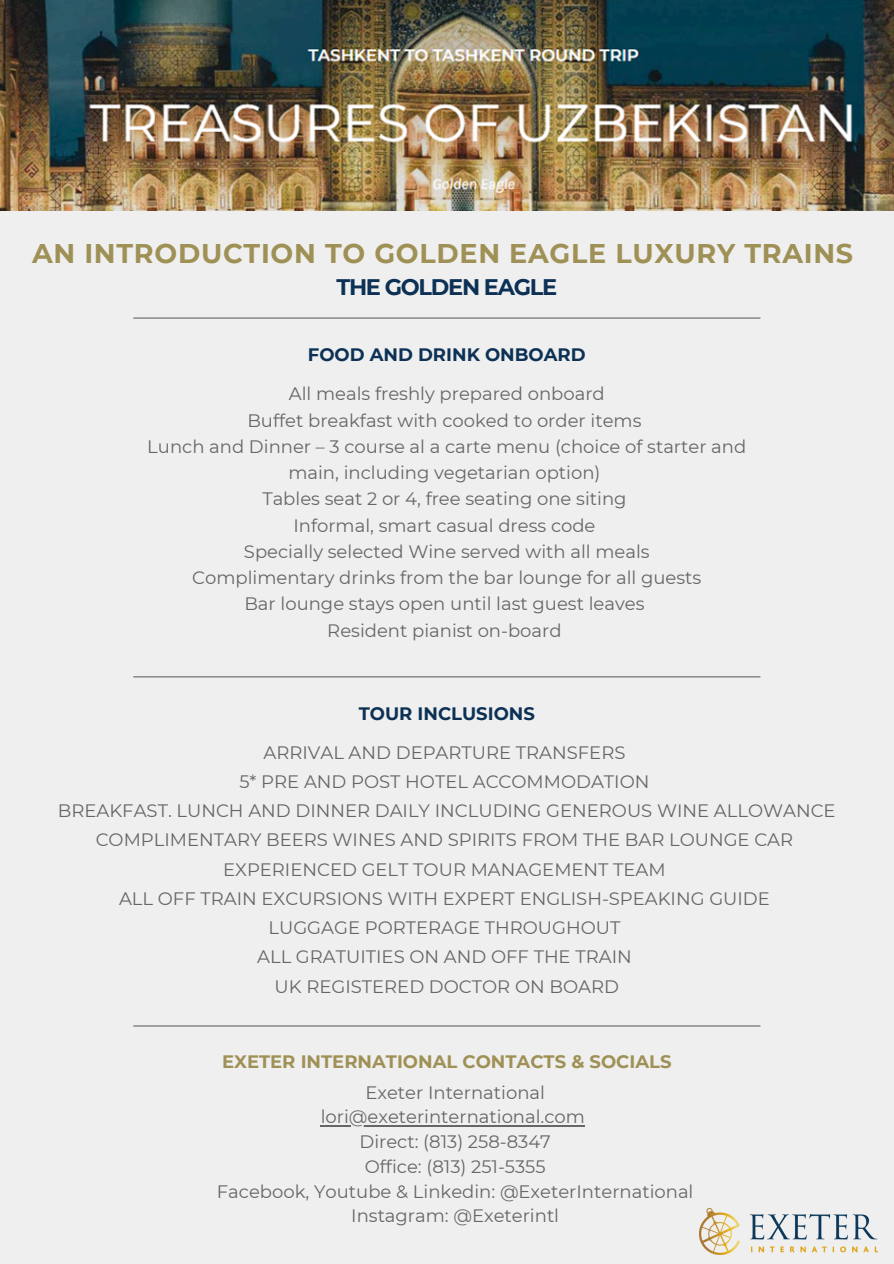
<style>
.page{position:relative;width:894px;height:1264px;background:#fff}
.page>*{position:absolute;margin:0;border:0;box-sizing:border-box;transform-origin:0 0}
.t1{font:700 27px "Montserrat";letter-spacing:.025em;color:#9f9156}
.t2{font:700 22.5px "Montserrat";letter-spacing:-.06em;color:#0c3155}
.t3{font:18px/29.2px "Montserrat";color:#666;text-align:center}
.t4{font:700 18px "Montserrat";color:#9f9156}
.t5{font:700 18px "Montserrat";color:#0c3155}
</style>
<div class="page">
<div style="left:0;top:0;width:893px;height:1263px;background:#efefef"></div>
<img style="left:0;top:0;width:893px;height:210px">
<hr style="left:133px;top:317px;width:627px;height:1px;background:#666">
<hr style="left:133px;top:676px;width:627px;height:1px;background:#666">
<hr style="left:133px;top:1025px;width:627px;height:1px;background:#666">
<img style="left:699px;top:1208px;width:177px;height:46px">
<hr style="left:320px;top:1124px;width:264px;height:2px;background:#666">
<h2 class="t1" style="left:32px;top:237px;width:822px">AN INTRODUCTION TO GOLDEN EAGLE LUXURY TRAINS</h2>
<h1 class="t2" style="left:336px;top:273px;width:222px">THE GOLDEN EAGLE</h1>
<p class="t5" style="left:308px;top:343px;width:279px">FOOD AND DRINK ONBOARD</p>
<p class="t3" style="left:289px;top:379px;width:317px">All meals freshly prepared onboard</p>
<p class="t3" style="left:247px;top:405px;width:395px">Buffet breakfast with cooked to order items</p>
<p class="t3" style="left:147px;top:433px;width:600px;line-height:26.2px">Lunch and Dinner – 3 course al a carte menu (choice of starter and main, including vegetarian option)</p>
<p class="t3" style="left:262px;top:484px;width:365px">Tables seat 2 or 4, free seating one siting</p>
<p class="t3" style="left:293px;top:510px;width:303px">Informal, smart casual dress code</p>
<p class="t3" style="left:244px;top:537px;width:407px">Specially selected Wine served with all meals</p>
<p class="t3" style="left:192px;top:563px;width:510px">Complimentary drinks from the bar lounge for all guests</p>
<p class="t3" style="left:244px;top:589px;width:401px">Bar lounge stays open until last guest leaves</p>
<p class="t3" style="left:327px;top:615px;width:236px">Resident pianist on-board</p>
<h3 class="t5" style="left:358px;top:702px;width:178px">TOUR INCLUSIONS</h3>
<h4 class="t3" style="left:58px;top:737px;width:779px">ARRIVAL AND DEPARTURE TRANSFERS<br>5* PRE AND POST HOTEL ACCOMMODATION<br>BREAKFAST. LUNCH AND DINNER DAILY INCLUDING GENEROUS WINE ALLOWANCE COMPLIMENTARY BEERS WINES AND SPIRITS FROM THE BAR LOUNGE CAR EXPERIENCED GELT TOUR MANAGEMENT TEAM<br>ALL OFF TRAIN EXCURSIONS WITH EXPERT ENGLISH-SPEAKING GUIDE<br>LUGGAGE PORTERAGE THROUGHOUT<br>ALL GRATUITIES ON AND OFF THE TRAIN<br>UK REGISTERED DOCTOR ON BOARD</h4>
<p class="t4" style="left:222px;top:1050px;width:451px">EXETER INTERNATIONAL CONTACTS &amp; SOCIALS</p>
<p class="t3" style="left:365px;top:1077px;width:181px">Exeter International</p>
<p class="t3" style="left:320px;top:1102px;width:266px">lori@exeterinternational.com</p>
<p class="t3" style="left:359px;top:1126px;width:193px">Direct: (813) 258-8347</p>
<p class="t3" style="left:364px;top:1151px;width:182px">Office: (813) 251-5355</p>
<p class="t3" style="left:217px;top:1176px;width:478px">Facebook, Youtube &amp; Linkedin: @ExeterInternational</p>
<p class="t3" style="left:351px;top:1201px;width:209px">Instagram: @Exeterintl</p>
</div>
